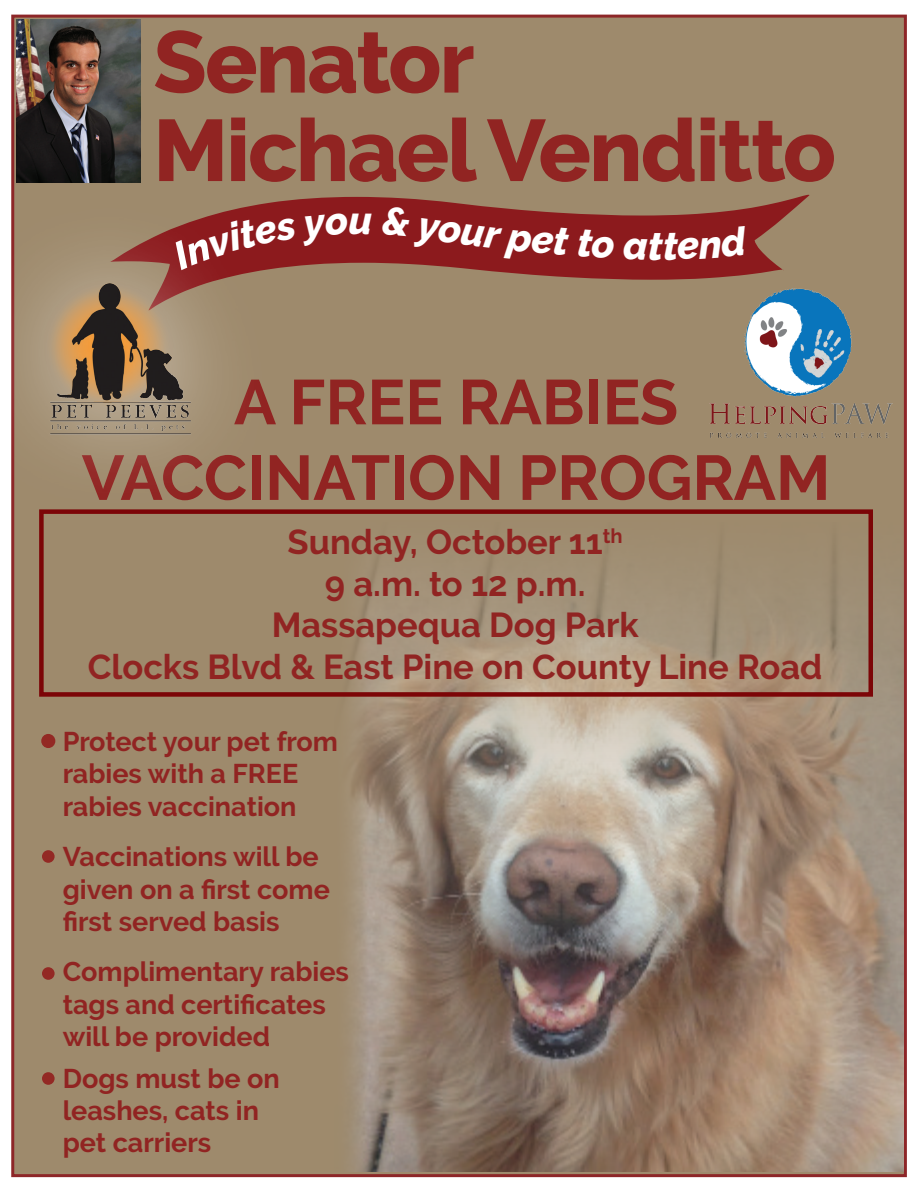
<style>
.page{position:relative;width:918px;height:1188px;background:#fff}
.page>*{position:absolute;margin:0;border:0;box-sizing:border-box;transform-origin:0 0}
.t1{font:800 87px/88.5px "Raleway";letter-spacing:-.02em;color:#912422}
.t2{font:700 63px/75.6px "Raleway";color:#912422;text-align:center}
.t3{font:italic 800 39px "Raleway";color:#fff}
.t4{font:700 34.5px/41.4px "Raleway";color:#912422;text-align:center}
.t5{font:700 27px/32.4px "Raleway";color:#912422}
</style>
<div class="page">
<div style="left:11px;top:15px;width:896px;height:1162px;background:#9e8a6c;border:3px solid #7c0507"></div>
<img style="left:349px;top:522px;width:555px;height:650px">
<img style="left:709px;top:290px;width:184px;height:148px">
<div style="left:0;top:192px;width:277px;height:332px;background:#fff;opacity:.75"></div>
<img style="left:34px;top:273px;width:175px;height:165px">
<img style="left:16px;top:20px;width:125px;height:162px">
<div style="left:42px;top:735px;width:13px;height:12px;background:#932924;border-radius:50%"></div>
<div style="left:41px;top:734px;width:14px;height:14px;border:2px solid #932924;border-radius:50%"></div>
<div style="left:39px;top:509px;width:834px;height:188px;border:4px solid #7c0507"></div>
<div style="left:42px;top:850px;width:13px;height:13px;background:#932924;border-radius:50%"></div>
<div style="left:42px;top:967px;width:13px;height:13px;background:#932924;border-radius:50%"></div>
<div style="left:42px;top:1072px;width:13px;height:13px;background:#932924;border-radius:50%"></div>
<svg style="left:110px;top:195px;width:699px;height:115px"></svg>
<svg style="left:170px;top:213px;width:178px;height:57px"></svg>
<svg style="left:382px;top:206px;width:188px;height:54px"></svg>
<svg style="left:578px;top:229px;width:36px;height:30px"></svg>
<svg style="left:624px;top:238px;width:24px;height:22px"></svg>
<svg style="left:664px;top:226px;width:84px;height:34px"></svg>
<h1 class="t1" style="left:153px;top:18px;width:684px">Senator<br>Michael Venditto</h1>
<h3 class="t3" style="left:349px;top:198px;width:25px">u</h3>
<h3 class="t3" style="left:648px;top:223px;width:17px">t</h3>
<h2 class="t2" style="left:82px;top:365px;width:750px">A FREE RABIES<br>VACCINATION PROGRAM</h2>
<p class="t4" style="left:88px;top:522px;width:736px">Sunday, October 11<sup>th<br></sup>9 a.m. to 12 p.m.<br>Massapequa Dog Park<br>Clocks Blvd &amp; East Pine on County Line Road</p>
<p class="t5" style="left:63px;top:726px;width:277px">Protect your pet from rabies with a FREE rabies vaccination</p>
<p class="t5" style="left:63px;top:841px;width:269px">Vaccinations will be given on a first come first served basis</p>
<p class="t5" style="left:63px;top:956px;width:288px">Complimentary rabies tags and certificates will be provided</p>
<p class="t5" style="left:63px;top:1062px;width:219px">Dogs must be on leashes, cats in pet carriers</p>
</div>
